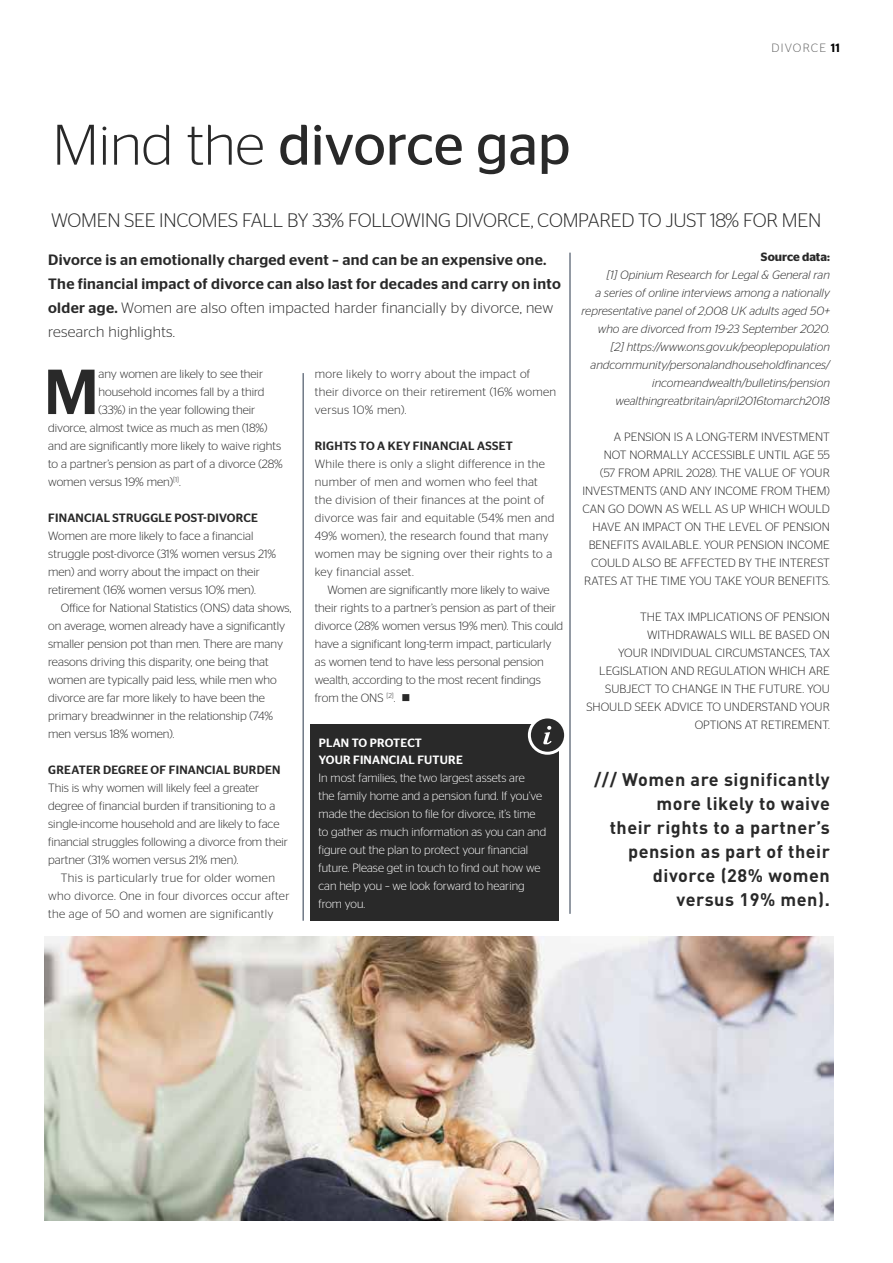
<style>
.page{position:relative;width:893px;height:1263px;background:#fff}
.page>*{position:absolute;margin:0;border:0;box-sizing:border-box;transform-origin:0 0}
.t1{font:500 63.45px "Stag Sans";color:#292929}
.t2{font:57px "Stag Sans";color:#292929}
.t3{font:300 19.5px "Stag Sans";letter-spacing:-.01em;color:#292929}
.t4{font:700 18px/24px "DIN";letter-spacing:.03em;color:#292929;text-align:right}
.t5{font:500 15px/24px "Stag Sans";letter-spacing:.02em;color:#292929}
.t6{font:300 12px/18px "Stag Sans";color:#292929}
.t7{font:300 12px/18px "Stag Sans";letter-spacing:.03em;color:#292929}
.t8{font:italic 300 12px/18px "Stag Sans";color:#292929;text-align:right}
.t9{font:300 12px/18px "Stag Sans";color:#fff}
.t10{font:500 12px "Stag Sans";letter-spacing:.02em;color:#292929}
.t11{font:500 12px/16.5px "Stag Sans";letter-spacing:.02em;color:#fff}
.t12{font:600 12px "Stag Sans";color:#292929}
.t13{font:300 12px "Stag Sans";letter-spacing:.1em;color:#636363}
.s1{font-weight:500;color:#000}
.s2{font-weight:300}
</style>
<div class="page">
<div style="left:310px;top:724px;width:248px;height:197px;background:#292929"></div>
<svg style="left:529px;top:717px;width:37px;height:36px"></svg>
<div style="left:528px;top:715px;width:39px;height:40px;border:3px solid #fff;border-radius:50%"></div>
<svg style="left:543px;top:726px;width:9px;height:18px"></svg>
<hr style="left:303px;top:373px;width:1px;height:548px;background:#29374b">
<hr style="left:570px;top:253px;width:1px;height:661px;background:#29374b">
<img style="left:45px;top:936px;width:788px;height:284px">
<p class="t13" style="left:772px;top:41px;width:70px">DIVORCE <span class="s1">11</span></p>
<h2 class="t2" style="left:52px;top:113px;width:520px"><span class="s2">Mind the</span> divorce gap</h2>
<h3 class="t3" style="left:51px;top:209px;width:771px">WOMEN SEE INCOMES FALL BY 33% FOLLOWING DIVORCE, COMPARED TO JUST 18% FOR MEN</h3>
<p class="t5" style="left:48px;top:247px;width:514px">Divorce is an emotionally charged event – and can be an expensive one.<br>The financial impact of divorce can also last for decades and carry on into older age. <span class="s2">Women are also often impacted harder financially by divorce, new research highlights.</span></p>
<h1 class="t1" style="left:44px;top:355px;width:56px">M</h1>
<p class="t6" style="left:98px;top:365px;width:166px">any women are likely to see their</p>
<p class="t12" style="left:761px;top:250px;width:70px">Source data:</p>
<p class="t8" style="left:581px;top:266px;width:250px">[1] Opinium Research for Legal &amp; General ran<br>a series of online interviews among a nationally representative panel of 2,008 UK adults aged 50+ who are divorced from 19-23 September 2020.<br>[2] https://www.ons.gov.uk/peoplepopulation andcommunity/personalandhouseholdfinances/ incomeandwealth/bulletins/pension wealthingreatbritain/april2016tomarch2018</p>
<p class="t6" style="left:582px;top:428px;width:249px;text-align:right">A PENSION IS A LONG-TERM INVESTMENT<br>NOT NORMALLY ACCESSIBLE UNTIL AGE 55<br>(57 FROM APRIL 2028). THE VALUE OF YOUR INVESTMENTS (AND ANY INCOME FROM THEM)<br>CAN GO DOWN AS WELL AS UP WHICH WOULD HAVE AN IMPACT ON THE LEVEL OF PENSION BENEFITS AVAILABLE. YOUR PENSION INCOME COULD ALSO BE AFFECTED BY THE INTEREST RATES AT THE TIME YOU TAKE YOUR BENEFITS.</p>
<p class="t6" style="left:586px;top:608px;width:245px;text-align:right">THE TAX IMPLICATIONS OF PENSION WITHDRAWALS WILL BE BASED ON<br>YOUR INDIVIDUAL CIRCUMSTANCES, TAX LEGISLATION AND REGULATION WHICH ARE SUBJECT TO CHANGE IN THE FUTURE. YOU SHOULD SEEK ADVICE TO UNDERSTAND YOUR OPTIONS AT RETIREMENT.</p>
<p class="t7" style="left:315px;top:365px;width:243px">more likely to worry about the impact of their divorce on their retirement (16% women versus 10% men).</p>
<p class="t10" style="left:315px;top:439px;width:199px">RIGHTS TO A KEY FINANCIAL ASSET</p>
<p class="t7" style="left:315px;top:455px;width:241px">While there is only a slight difference in the number of men and women who feel that the division of their finances at the point of divorce was fair and equitable (54% men and 49% women), the research found that many women may be signing over their rights to a key financial asset.</p>
<p class="t6" style="left:315px;top:581px;width:250px;text-indent:13px">Women are significantly more likely to waive their rights to a partner’s pension as part of their divorce (28% women versus 19% men). This could have a significant long-term impact, particularly as women tend to have less personal pension wealth, according to the most recent findings from the ONS <sup>[2]</sup>. ■</p>
<p class="t6" style="left:98px;top:383px;width:168px">household incomes fall by a third</p>
<p class="t6" style="left:98px;top:401px;width:158px">(33%) in the year following their</p>
<p class="t6" style="left:48px;top:419px;width:221px">divorce, almost twice as much as men (18%)</p>
<p class="t6" style="left:48px;top:437px;width:235px">and are significantly more likely to waive rights</p>
<p class="t6" style="left:48px;top:455px;width:236px">to a partner’s pension as part of a divorce (28%</p>
<p class="t6" style="left:48px;top:473px;width:134px">women versus 19% men)<sup>[1]</sup>.</p>
<p class="t10" style="left:48px;top:511px;width:211px">FINANCIAL STRUGGLE POST-DIVORCE</p>
<p class="t6" style="left:48px;top:527px;width:229px">Women are more likely to face a financial struggle post-divorce (31% women versus 21% men) and worry about the impact on their retirement (16% women versus 10% men).</p>
<p class="t6" style="left:48px;top:599px;width:245px;text-indent:13px">Office for National Statistics (ONS) data shows, on average, women already have a significantly smaller pension pot than men. There are many reasons driving this disparity, one being that women are typically paid less, while men who divorce are far more likely to have been the primary breadwinner in the relationship (74% men versus 18% women).</p>
<p class="t10" style="left:48px;top:763px;width:234px">GREATER DEGREE OF FINANCIAL BURDEN</p>
<p class="t6" style="left:48px;top:779px;width:241px">This is why women will likely feel a greater degree of financial burden if transitioning to a single-income household and are likely to face financial struggles following a divorce from their partner (31% women versus 21% men).</p>
<p class="t7" style="left:48px;top:869px;width:243px;text-indent:13px">This is particularly true for older women who divorce. One in four divorces occur after the age of 50 and women are significantly</p>
<p class="t11" style="left:319px;top:735px;width:146px">PLAN TO PROTECT<br>YOUR FINANCIAL FUTURE</p>
<p class="t9" style="left:319px;top:768px;width:229px">In most families, the two largest assets are<br>the family home and a pension fund. If you’ve made the decision to file for divorce, it’s time to gather as much information as you can and figure out the plan to protect your financial future. Please get in touch to find out how we can help you – we look forward to hearing from you.</p>
<h3 class="t4" style="left:594px;top:766px;width:237px">/// Women are significantly more likely to waive<br>their rights to a partner’s pension as part of their divorce (28% women versus 19% men).</h3>
</div>
